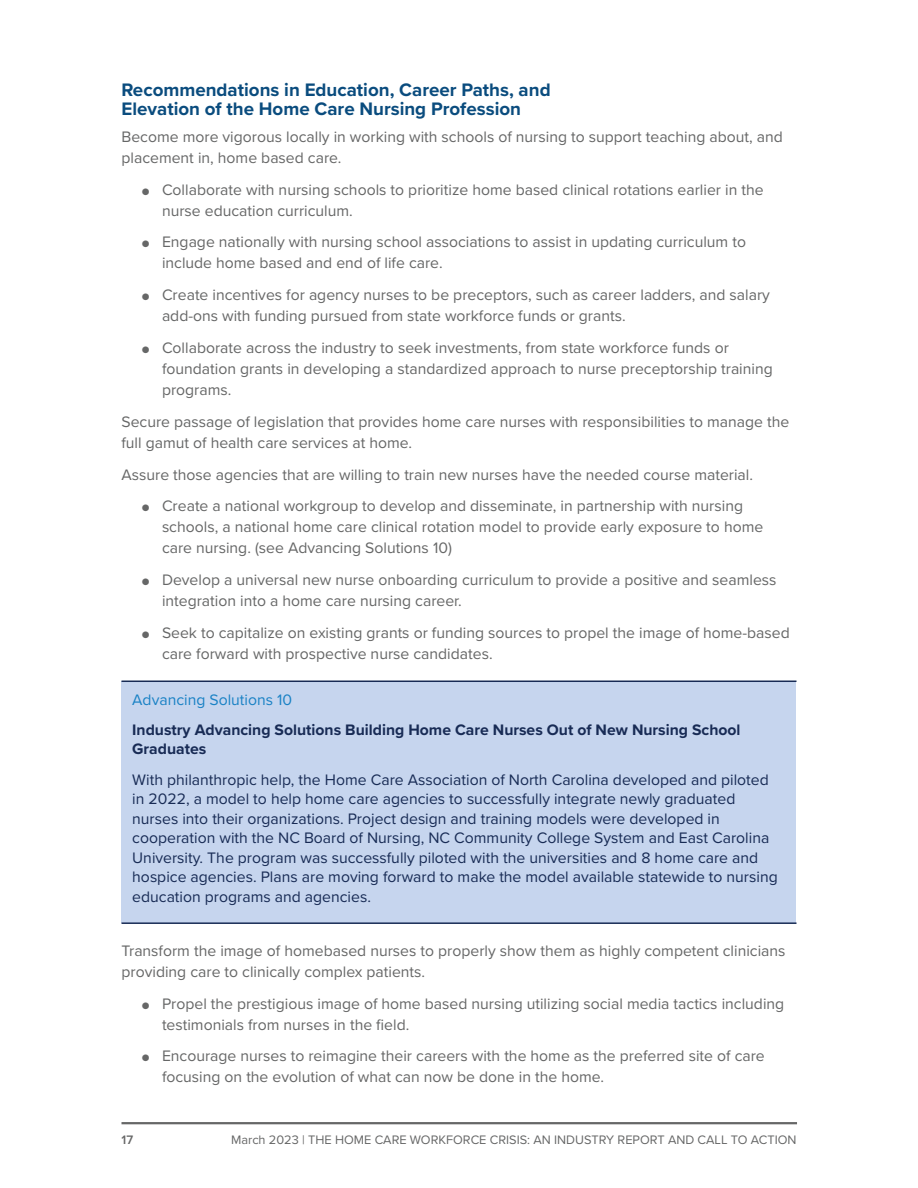
<style>
.page{position:relative;width:918px;height:1188px;background:#fff}
.page>*{position:absolute;margin:0;border:0;box-sizing:border-box;transform-origin:0 0}
._3_subhead{font:700 18.75px/19.5px "Proxima Nova";color:#0a4c7e}
._4_Body{font:15.75px/21px "Proxima Nova";color:#666767}
.t1{font:15.75px/19.5px "Proxima Nova";color:#182b55}
.t2{font:700 15.75px/19.5px "Proxima Nova";color:#182b55}
.t3{font:15.75px "Proxima Nova";color:#1a82c5}
.t4{font:12.75px "Proxima Nova";color:#666767}
.t5{font:600 12.75px "Proxima Nova";color:#666767}
.s1{font-size:11.25px}
</style>
<div class="page">
<hr style="left:122px;top:1122px;width:675px;height:2px;background:#666767">
<div style="left:122px;top:681px;width:674px;height:242px;background:#c6d5ee"></div>
<hr style="left:122px;top:681px;width:674px;height:1px;background:#182b55">
<hr style="left:122px;top:922px;width:674px;height:2px;background:#182b55">
<p class="_3_subhead" style="left:122px;top:79px;width:431px">Recommendations in Education, Career Paths, and<br>Elevation of the Home Care Nursing Profession</p>
<p class="_4_Body" style="left:122px;top:125px;width:663px">Become more vigorous locally in working with schools of nursing to support teaching about, and placement in, home based care.</p>
<p class="_4_Body" style="left:162px;top:178px;width:603px;text-indent:-20px"><span class="s1">●</span> Collaborate with nursing schools to prioritize home based clinical rotations earlier in the nurse education curriculum.</p>
<p class="_4_Body" style="left:162px;top:231px;width:586px;text-indent:-20px"><span class="s1">●</span> Engage nationally with nursing school associations to assist in updating curriculum to include home based and end of life care.</p>
<p class="_4_Body" style="left:162px;top:284px;width:609px;text-indent:-20px"><span class="s1">●</span> Create incentives for agency nurses to be preceptors, such as career ladders, and salary add-ons with funding pursued from state workforce funds or grants.</p>
<p class="_4_Body" style="left:162px;top:336px;width:612px;text-indent:-20px"><span class="s1">●</span> Collaborate across the industry to seek investments, from state workforce funds or foundation grants in developing a standardized approach to nurse preceptorship training programs.</p>
<p class="_4_Body" style="left:122px;top:410px;width:669px">Secure passage of legislation that provides home care nurses with responsibilities to manage the full gamut of health care services at home.</p>
<p class="_4_Body" style="left:122px;top:463px;width:633px">Assure those agencies that are willing to train new nurses have the needed course material.</p>
<p class="_4_Body" style="left:162px;top:495px;width:603px;text-indent:-20px"><span class="s1">●</span> Create a national workgroup to develop and disseminate, in partnership with nursing schools, a national home care clinical rotation model to provide early exposure to home care nursing. (see Advancing Solutions 10)</p>
<p class="_4_Body" style="left:162px;top:569px;width:616px;text-indent:-20px"><span class="s1">●</span> Develop a universal new nurse onboarding curriculum to provide a positive and seamless integration into a home care nursing career.</p>
<p class="_4_Body" style="left:162px;top:621px;width:629px;text-indent:-20px"><span class="s1">●</span> Seek to capitalize on existing grants or funding sources to propel the image of home-based care forward with prospective nurse candidates.</p>
<p class="t3" style="left:132px;top:688px;width:161px">Advancing Solutions 10</p>
<p class="t2" style="left:132px;top:719px;width:610px">Industry Advancing Solutions Building Home Care Nurses Out of New Nursing School<br>Graduates</p>
<p class="t1" style="left:132px;top:769px;width:647px">With philanthropic help, the Home Care Association of North Carolina developed and piloted in 2022, a model to help home care agencies to successfully integrate newly graduated nurses into their organizations. Project design and training models were developed in cooperation with the NC Board of Nursing, NC Community College System and East Carolina University. The program was successfully piloted with the universities and 8 home care and hospice agencies. Plans are moving forward to make the model available statewide to nursing education programs and agencies.</p>
<p class="_4_Body" style="left:122px;top:939px;width:666px">Transform the image of homebased nurses to properly show them as highly competent clinicians providing care to clinically complex patients.</p>
<p class="_4_Body" style="left:162px;top:992px;width:624px;text-indent:-20px"><span class="s1">●</span> Propel the prestigious image of home based nursing utilizing social media tactics including testimonials from nurses in the field.</p>
<p class="_4_Body" style="left:162px;top:1045px;width:604px;text-indent:-20px"><span class="s1">●</span> Encourage nurses to reimagine their careers with the home as the preferred site of care focusing on the evolution of what can now be done in the home.</p>
<p class="t5" style="left:122px;top:1130px;width:13px">17</p>
<p class="t4" style="left:231px;top:1130px;width:567px">March 2023 | THE HOME CARE WORKFORCE CRISIS: AN INDUSTRY REPORT AND CALL TO ACTION</p>
</div>
